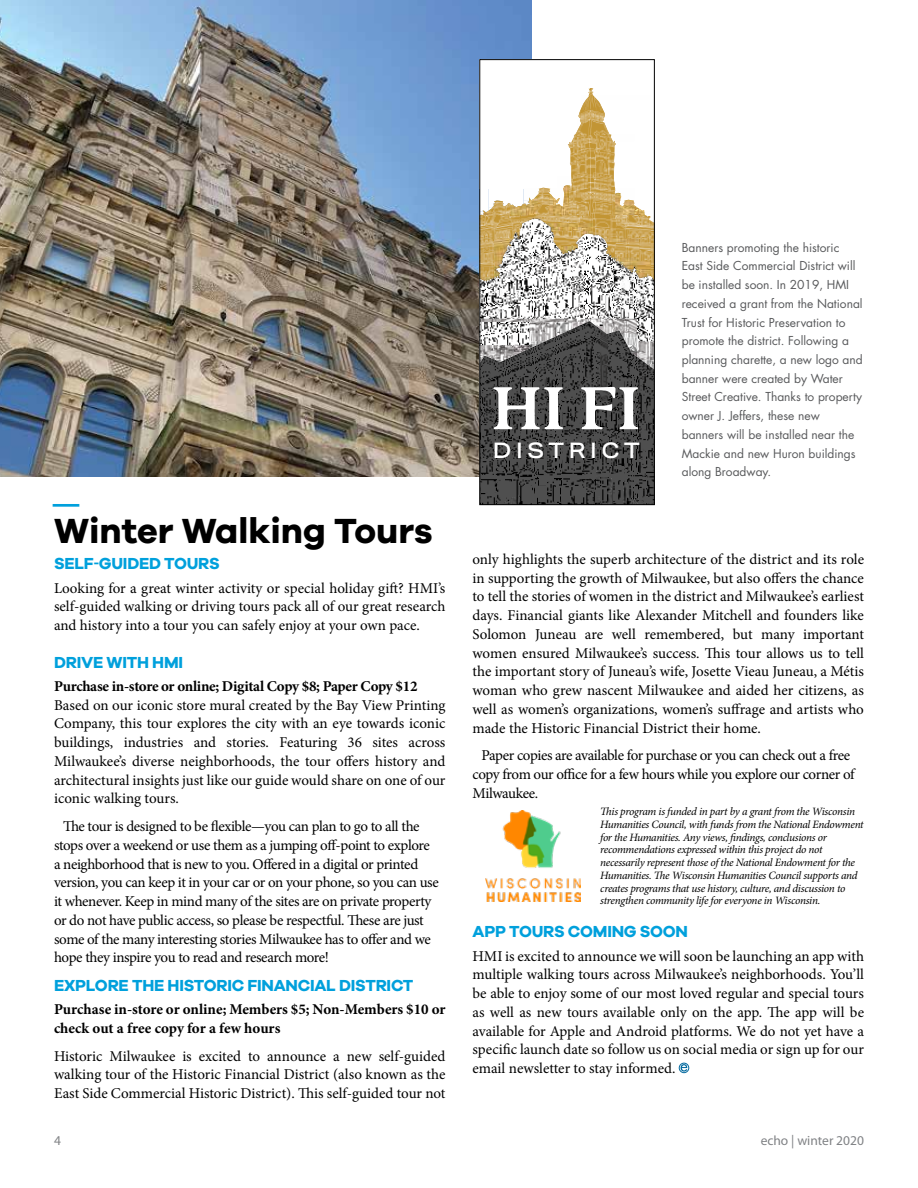
<style>
.page{position:relative;width:918px;height:1188px;background:#fff}
.page>*{position:absolute;margin:0;border:0;box-sizing:border-box;transform-origin:0 0}
.t1{font:600 63.75px "Monarcha";color:#fff}
.t2{font:700 36px "Galano Grotesque DEMO";color:#000}
.t3{font:36px "Futura";color:#00a0dc}
.t4{font:500 21.45px "Aktiv Grotesk Ex";letter-spacing:.21em;color:#fff}
.t5{font:700 16.5px "Galano Grotesque DEMO";letter-spacing:-.015em;color:#00a0dc}
.t6{font:15px/18.8px "Minion Pro";letter-spacing:-.025em;color:#000;text-align:justify}
.t7{font:700 15px/18.8px "Minion Pro";letter-spacing:-.01em;color:#000}
.t8{font:13.5px "Myriad Pro";color:#808285}
.t9{font:12px/18.8px "Futura";color:#58595b}
.t10{font:italic 11.25px/12.8px "Minion Pro";letter-spacing:-.03em;color:#000}
.s1{font-family:"Myriad Pro"}
</style>
<div class="page">
<img style="left:0;top:0;width:532px;height:477px">
<svg style="left:681px;top:1065px;width:6px;height:6px"></svg>
<div style="left:679px;top:1063px;width:10px;height:10px;border:1px solid #00689e;border-radius:50%"></div>
<img style="left:485px;top:811px;width:95px;height:91px">
<img style="left:489px;top:61px;width:43px;height:11px">
<img style="left:481px;top:72px;width:51px;height:16px">
<svg style="left:481px;top:61px;width:8px;height:11px"></svg>
<svg style="left:480px;top:88px;width:175px;height:418px"></svg>
<div style="left:479px;top:59px;width:176px;height:446px;border:1px solid #000"></div>
<h2 class="t3" style="left:48px;top:478px;width:37px">—</h2>
<h2 class="t2" style="left:54px;top:515px;width:380px">Winter Walking Tours</h2>
<p class="t5" style="left:54px;top:557px;width:167px">SELF<span class="s1">-</span>GUIDED TOURS</p>
<p class="t6" style="left:54px;top:579px;width:393px">Looking for a great winter activity or special holiday gift? HMI’s self-guided walking or driving tours pack all of our great research and history into a tour you can safely enjoy at your own pace.</p>
<p class="t5" style="left:54px;top:655px;width:131px">DRIVE WITH HMI</p>
<p class="t7" style="left:54px;top:677px;width:365px">Purchase in-store or online; Digital Copy $8; Paper Copy $12</p>
<p class="t6" style="left:54px;top:696px;width:393px">Based on our iconic store mural created by the Bay View Printing Company, this tour explores the city with an eye towards iconic buildings, industries and stories. Featuring 36 sites across Milwaukee’s diverse neighborhoods, the tour offers history and architectural insights just like our guide would share on one of our iconic walking tours.</p>
<p class="t6" style="left:54px;top:817px;width:386px;text-align:left;text-indent:9px">The tour is designed to be flexible—you can plan to go to all the stops over a weekend or use them as a jumping off-point to explore a neighborhood that is new to you. Offered in a digital or printed version, you can keep it in your car or on your phone, so you can use it whenever. Keep in mind many of the sites are on private property or do not have public access, so please be respectful. These are just some of the many interesting stories Milwaukee has to offer and we hope they inspire you to read and research more!</p>
<p class="t5" style="left:54px;top:978px;width:361px">EXPLORE THE HISTORIC FINANCIAL DISTRICT</p>
<p class="t7" style="left:54px;top:1000px;width:393px">Purchase in-store or online; Members $5; Non-Members $10 or check out a free copy for a few hours</p>
<p class="t6" style="left:54px;top:1047px;width:393px">Historic Milwaukee is excited to announce a new self-guided walking tour of the Historic Financial District (also known as the East Side Commercial Historic District). This self-guided tour not</p>
<h1 class="t1" style="left:492px;top:365px;width:154px">HI FI</h1>
<h3 class="t4" style="left:493px;top:437px;width:148px">DISTRICT</h3>
<p class="t9" style="left:682px;top:238px;width:183px">Banners promoting the historic<br>East Side Commercial District will be installed soon. In 2019, HMI received a grant from the National<br>Trust for Historic Preservation to promote the district. Following a planning charette, a new logo and banner were created by Water<br>Street Creative. Thanks to property owner J. Jeffers, these new banners will be installed near the<br>Mackie and new Huron buildings along Broadway.</p>
<p class="t6" style="left:472px;top:550px;width:393px">only highlights the superb architecture of the district and its role in supporting the growth of Milwaukee, but also offers the chance to tell the stories of women in the district and Milwaukee’s earliest days. Financial giants like Alexander Mitchell and founders like Solomon Juneau are well remembered, but many important women ensured Milwaukee’s success. This tour allows us to tell the important story of Juneau’s wife, Josette Vieau Juneau, a Métis woman who grew nascent Milwaukee and aided her citizens, as well as women’s organizations, women’s suffrage and artists who made the Historic Financial District their home.</p>
<p class="t6" style="left:472px;top:746px;width:384px;text-align:left;text-indent:9px">Paper copies are available for purchase or you can check out a free copy from our office for a few hours while you explore our corner of<br>Milwaukee.</p>
<p class="t10" style="left:600px;top:805px;width:265px">This program is funded in part by a grant from the Wisconsin Humanities Council, with funds from the National Endowment for the Humanities. Any views, findings, conclusions or recommendations expressed within this project do not necessarily represent those of the National Endowment for the Humanities. The Wisconsin Humanities Council supports and creates programs that use history, culture, and discussion to strengthen community life for everyone in Wisconsin.</p>
<p class="t5" style="left:473px;top:925px;width:217px">APP TOURS COMING SOON</p>
<p class="t6" style="left:472px;top:946px;width:393px">HMI is excited to announce we will soon be launching an app with multiple walking tours across Milwaukee’s neighborhoods. You’ll be able to enjoy some of our most loved regular and special tours as well as new tours available only on the app. The app will be available for Apple and Android platforms. We do not yet have a specific launch date so follow us on social media or sign up for our email newsletter to stay informed.</p>
<p class="t8" style="left:54px;top:1132px;width:8px">4</p>
<p class="t8" style="left:761px;top:1132px;width:105px">echo | winter 2020</p>
</div>
